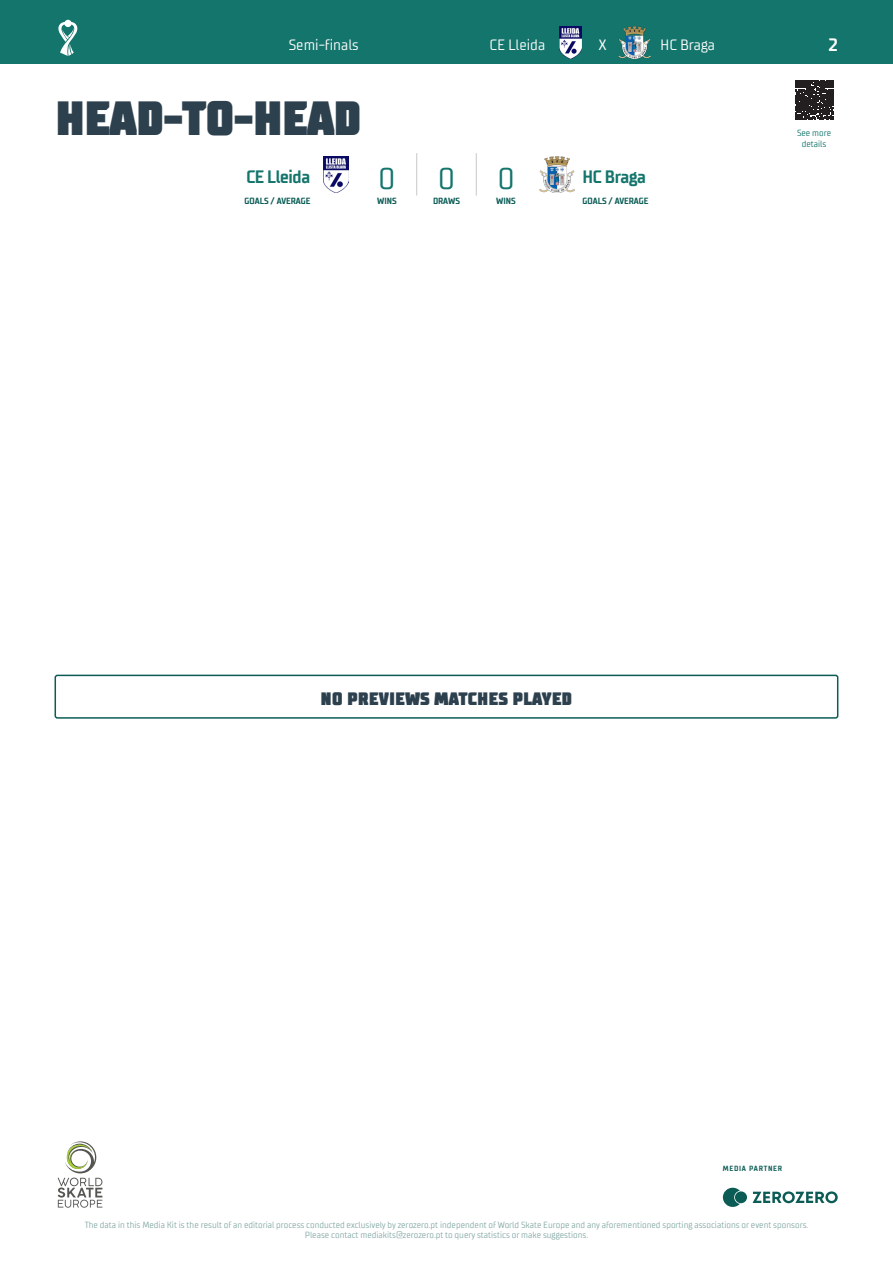
<style>
.page{position:relative;width:893px;height:1263px;background:#fff}
.page>*{position:absolute;margin:0;border:0;box-sizing:border-box;transform-origin:0 0}
.H_01_align-left{font:900 48px "TT Supermolot Condensed";letter-spacing:-.025em;color:#2d404e}
.texto_05{font:30px "TT Supermolot Condensed";color:#14756c}
.H_05_align-left{font:900 18px "TT Supermolot Condensed";color:#2d404e}
.texto_strong_03_alig{font:700 18px "TT Supermolot Condensed";letter-spacing:-.02em;color:#14756c}
.pagina_align-right{font:700 18px "TT Supermolot Condensed";color:#fff}
.cabecalho_align-left{font:15px "TT Supermolot Condensed";color:#fff}
.cabecalho_align-righ{font:15px "TT Supermolot Condensed";color:#fff}
.cabecalho{font:15px "TT Supermolot Condensed";color:#fff}
.t1{font:9px/10.8px "TT Supermolot Condensed";color:#86aba7;text-align:center}
.label_color-02_01_al{font:700 9px "TT Supermolot Condensed";color:#0b5c55}
.footer_01{font:9px "TT Supermolot Condensed";color:#14756c}
.label_color-02_01{font:700 9px "TT Supermolot Condensed";color:#0b5c55}
.t2{font:700 7.5px "TT Supermolot Condensed";letter-spacing:.1em;color:#0b5c55}
</style>
<div class="page">
<div style="left:0;top:0;width:893px;height:64px;background:#14756c"></div>
<svg style="left:753px;top:1191px;width:85px;height:12px"></svg>
<svg style="left:723px;top:1188px;width:17px;height:19px"></svg>
<div style="left:735px;top:1191px;width:12px;height:12px;background:#0b5c55;border-radius:50%"></div>
<svg style="left:58px;top:1141px;width:44px;height:67px"></svg>
<svg style="left:58px;top:20px;width:20px;height:36px"></svg>
<hr style="left:416px;top:153px;width:1px;height:43px;background:#c7c8ca">
<hr style="left:476px;top:153px;width:1px;height:43px;background:#c7c8ca">
<img style="left:323px;top:156px;width:25px;height:36px">
<img style="left:539px;top:156px;width:36px;height:37px">
<img style="left:560px;top:27px;width:22px;height:31px">
<img style="left:619px;top:27px;width:31px;height:31px">
<div style="left:55px;top:675px;width:783px;height:44px;border:2px solid #0b5c55;border-radius:2px"></div>
<svg style="left:795px;top:81px;width:38px;height:38px"></svg>
<p class="cabecalho_align-left" style="left:289px;top:36px;width:71px">Semi-finals</p>
<p class="cabecalho_align-righ" style="left:490px;top:36px;width:57px">CE Lleida</p>
<p class="cabecalho" style="left:599px;top:36px;width:9px">X</p>
<p class="cabecalho_align-left" style="left:660px;top:36px;width:57px">HC Braga</p>
<p class="pagina_align-right" style="left:829px;top:34px;width:10px">2</p>
<p class="H_01_align-left" style="left:55px;top:89px;width:308px">HEAD-TO-HEAD</p>
<p class="texto_strong_03_alig" style="left:246px;top:166px;width:66px">CE Lleida</p>
<p class="texto_05" style="left:378px;top:161px;width:19px">0</p>
<p class="texto_05" style="left:438px;top:161px;width:19px">0</p>
<p class="texto_05" style="left:497px;top:161px;width:19px">0</p>
<p class="texto_strong_03_alig" style="left:583px;top:166px;width:65px">HC Braga</p>
<p class="label_color-02_01_al" style="left:245px;top:196px;width:67px">GOALS / AVERAGE</p>
<p class="label_color-02_01" style="left:377px;top:196px;width:21px">WINS</p>
<p class="label_color-02_01" style="left:433px;top:196px;width:28px">DRAWS</p>
<p class="label_color-02_01" style="left:496px;top:196px;width:21px">WINS</p>
<p class="label_color-02_01_al" style="left:583px;top:196px;width:67px">GOALS / AVERAGE</p>
<p class="footer_01" style="left:797px;top:128px;width:36px">See more</p>
<p class="footer_01" style="left:802px;top:139px;width:26px">details</p>
<p class="H_05_align-left" style="left:321px;top:688px;width:253px">NO PREVIEWS MATCHES PLAYED</p>
<p class="t2" style="left:723px;top:1164px;width:61px">MEDIA PARTNER</p>
<p class="t1" style="left:85px;top:1219px;width:725px">The data in this Media Kit is the result of an editorial process conducted exclusively by zerozero.pt independent of World Skate Europe and any aforementioned sporting associations or event sponsors.<br>Please contact mediakits@zerozero.pt to query statistics or make suggestions.</p>
</div>
